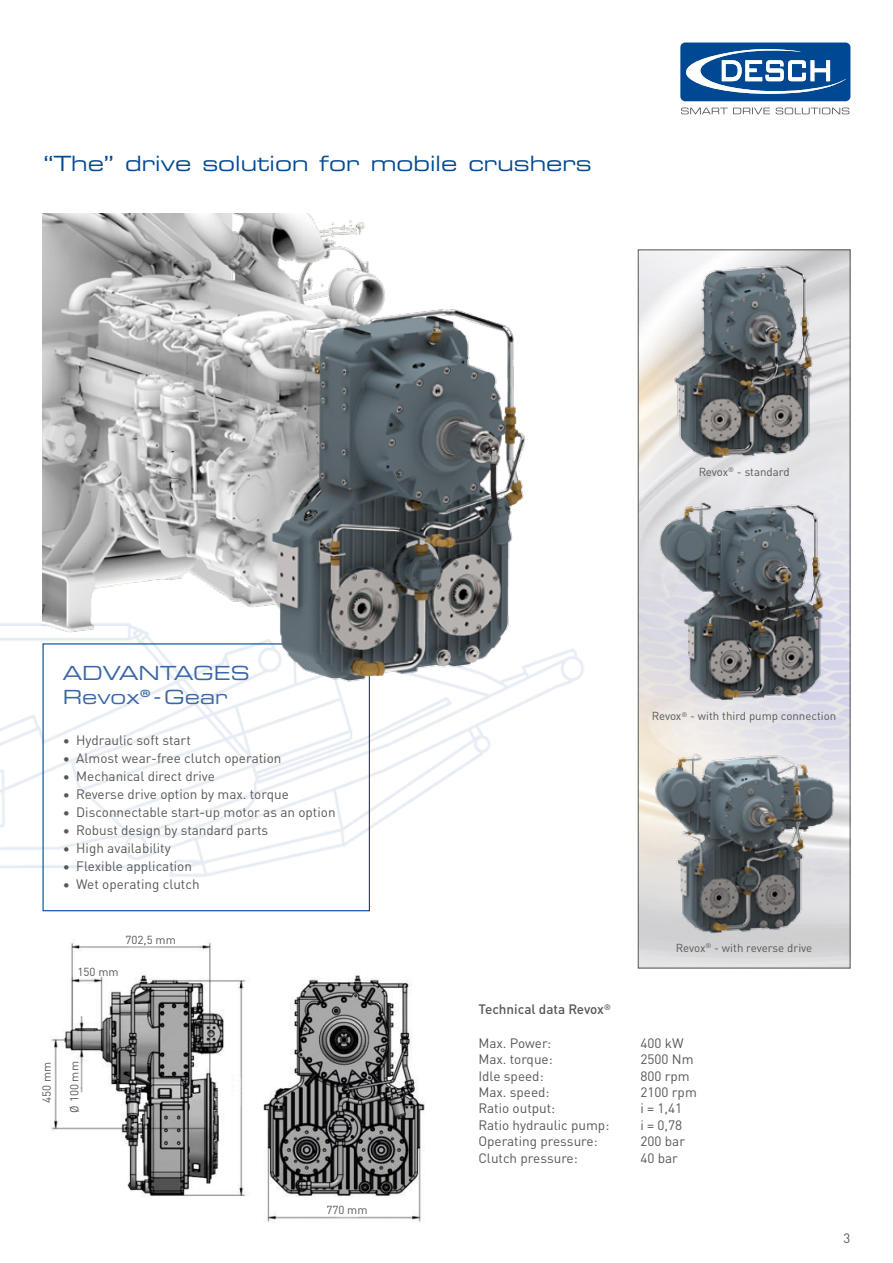
<style>
.page{position:relative;width:893px;height:1263px;background:#fff}
.page>*{position:absolute;margin:0;border:0;box-sizing:border-box;transform-origin:0 0}
.t1{font:21px "Eurostile LT Pro Ex 2";color:#004992}
.t2{font:19.5px/24px "Eurostile LT Pro Ex 2";color:#3b66a7}
.t3{font:13.5px "DINOT";color:#575756}
.t4{font:500 13.5px "DINOT";color:#575756}
.t5{font:11.55px "DINOT";color:#575756}
</style>
<div class="page">
<img style="left:0;top:491px;width:638px;height:454px">
<img style="left:38px;top:933px;width:392px;height:290px">
<div style="left:638px;top:249px;width:212px;height:719px;border:1px solid #575756"></div>
<img style="left:670px;top:262px;width:146px;height:198px">
<img style="left:656px;top:501px;width:170px;height:201px">
<img style="left:654px;top:752px;width:182px;height:183px">
<img style="left:43px;top:214px;width:553px;height:474px">
<div style="left:680px;top:43px;width:170px;height:58px;background:#004992;border-radius:5px"></div>
<svg style="left:681px;top:108px;width:168px;height:6px"></svg>
<svg style="left:686px;top:49px;width:160px;height:45px"></svg>
<h1 class="t1" style="left:44px;top:149px;width:550px">“The” drive solution for mobile crushers</h1>
<h2 class="t2" style="left:63px;top:661px;width:189px">ADVANTAGES<br>Revox®-Gear</h2>
<p class="t3" style="left:63px;top:729px;width:130px">• Hydraulic soft start</p>
<p class="t3" style="left:63px;top:747px;width:220px">• Almost wear-free clutch operation</p>
<p class="t3" style="left:63px;top:765px;width:154px">• Mechanical direct drive</p>
<p class="t3" style="left:63px;top:783px;width:228px">• Reverse drive option by max. torque</p>
<p class="t3" style="left:63px;top:801px;width:274px">• Disconnectable start-up motor as an option</p>
<p class="t3" style="left:63px;top:819px;width:207px">• Robust design by standard parts</p>
<p class="t3" style="left:63px;top:837px;width:109px">• High availability</p>
<p class="t3" style="left:63px;top:855px;width:131px">• Flexible application</p>
<p class="t3" style="left:63px;top:873px;width:138px">• Wet operating clutch</p>
<p class="t5" style="left:126px;top:931px;width:52px">702,5 mm</p>
<p class="t5" style="left:77px;top:963px;width:43px">150 mm</p>
<p class="t5" style="left:38px;top:1103px;width:43px;rotate:-90deg">450 mm</p>
<p class="t5" style="left:65px;top:1113px;width:53px;rotate:-90deg">Ø 100 mm</p>
<p class="t5" style="left:326px;top:1201px;width:43px">770 mm</p>
<p class="t5" style="left:699px;top:463px;width:92px">Revox<sup>®</sup> - standard</p>
<p class="t5" style="left:652px;top:707px;width:186px">Revox<sup>®</sup> - with third pump connection</p>
<p class="t5" style="left:676px;top:939px;width:138px">Revox<sup>®</sup> - with reverse drive</p>
<p class="t4" style="left:478px;top:999px;width:134px">Technical data Revox<sup>®</sup></p>
<p class="t3" style="left:478px;top:1032px;width:74px">Max. Power:</p>
<p class="t3" style="left:640px;top:1032px;width:45px">400 kW</p>
<p class="t3" style="left:478px;top:1049px;width:76px">Max. torque:</p>
<p class="t3" style="left:640px;top:1049px;width:55px">2500 Nm</p>
<p class="t3" style="left:478px;top:1065px;width:67px">Idle speed:</p>
<p class="t3" style="left:640px;top:1065px;width:51px">800 rpm</p>
<p class="t3" style="left:478px;top:1082px;width:73px">Max. speed:</p>
<p class="t3" style="left:640px;top:1082px;width:58px">2100 rpm</p>
<p class="t3" style="left:478px;top:1098px;width:78px">Ratio output:</p>
<p class="t3" style="left:640px;top:1098px;width:43px">i = 1,41</p>
<p class="t3" style="left:478px;top:1115px;width:132px">Ratio hydraulic pump:</p>
<p class="t3" style="left:640px;top:1115px;width:43px">i = 0,78</p>
<p class="t3" style="left:478px;top:1131px;width:121px">Operating pressure:</p>
<p class="t3" style="left:640px;top:1131px;width:46px">200 bar</p>
<p class="t3" style="left:478px;top:1148px;width:101px">Clutch pressure:</p>
<p class="t3" style="left:640px;top:1148px;width:39px">40 bar</p>
<p class="t3" style="left:844px;top:1227px;width:8px">3</p>
</div>
